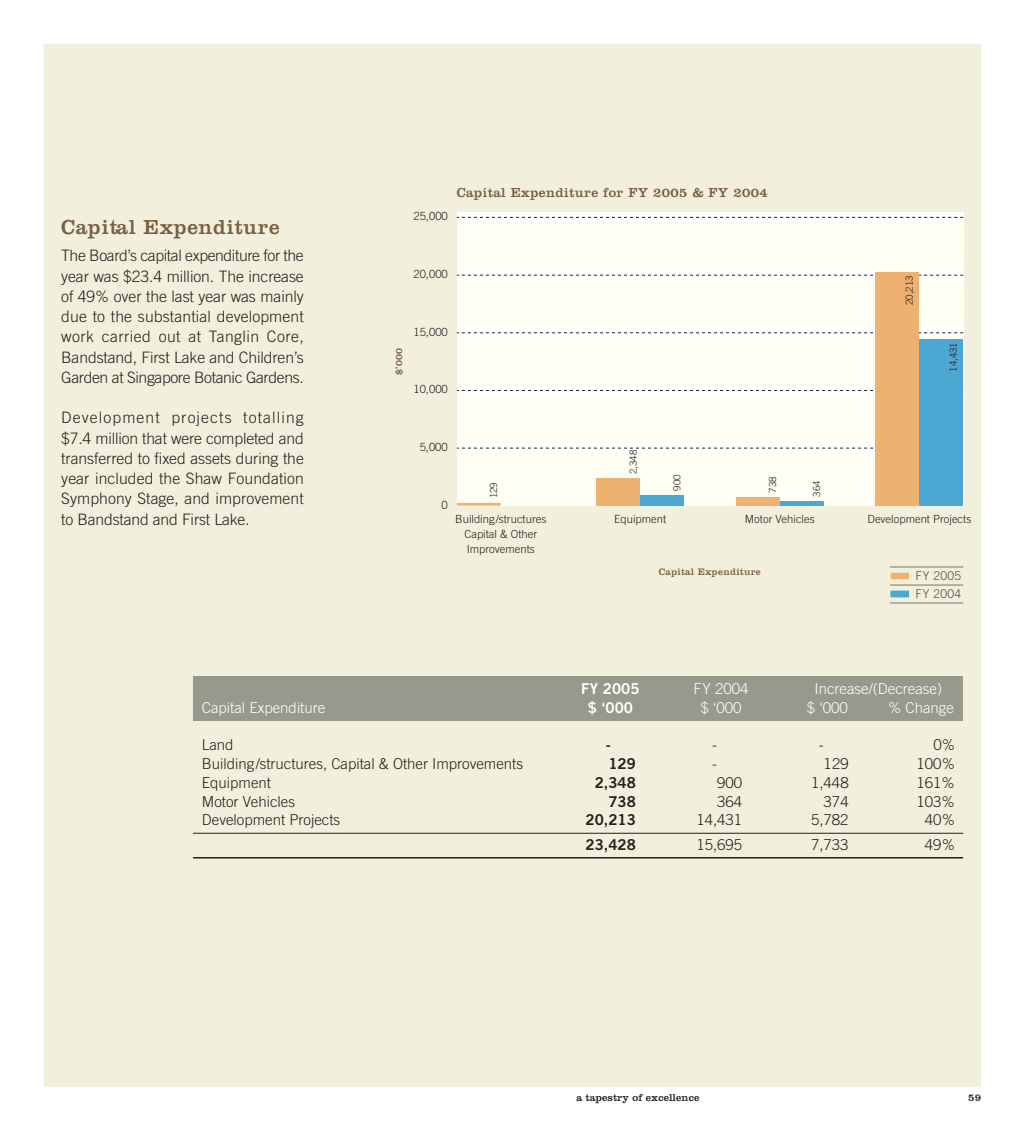
<style>
.page{position:relative;width:1020px;height:1128px;background:#fff}
.page>*{position:absolute;margin:0;border:0;box-sizing:border-box;transform-origin:0 0}
.t1{font:21px "Clarendon";letter-spacing:.03em;color:#795e42}
.t2{font:300 15.75px/20.2px "Trade Gothic";letter-spacing:-.01em;color:#231f20;text-align:justify}
.t3{font:300 15px "Trade Gothic";color:#231f20}
.t4{font:300 15px "Trade Gothic";color:#fff}
.t5{font:15px "Trade Gothic Bold Two";color:#231f20}
.t6{font:15px "Trade Gothic Bold Two";color:#fff}
.t7{font:13.5px "Clarendon";letter-spacing:.03em;color:#795e42}
.t8{font:300 12px/18px "Trade Gothic";letter-spacing:.03em;color:#4c4c4e}
.t9{font:300 11.25px/14.7px "Trade Gothic";color:#231f20;text-align:center}
.t10{font:10.5px "Clarendon";letter-spacing:.01em;color:#231f20}
.t11{font:300 9.75px "Trade Gothic";color:#231f20}
.t12{font:9.75px "Clarendon";letter-spacing:.03em;color:#795e42}
</style>
<div class="page">
<div style="left:43px;top:43px;width:937px;height:1044px;background:#f2f0dc;border:2px solid #f2f0dc"></div>
<div style="left:193px;top:676px;width:770px;height:44px;background:#97998c"></div>
<hr style="left:193px;top:833px;width:770px;height:1px;background:#231f20">
<hr style="left:193px;top:857px;width:770px;height:1px;background:#231f20">
<hr style="left:889px;top:585px;width:74px;height:1px;background:#73756b">
<hr style="left:889px;top:603px;width:74px;height:1px;background:#73756b">
<hr style="left:889px;top:567px;width:74px;height:1px;background:#73756b">
<div style="left:889px;top:571px;width:21px;height:10px;background:#eeb16f;border:2px solid #f2f0dc"></div>
<div style="left:889px;top:589px;width:21px;height:9px;background:#4da7d3;border:1px solid #f2f0dc"></div>
<div style="left:457px;top:217px;width:506px;height:288px;background:#fffef2"></div>
<div style="left:457px;top:271px;width:506px;height:9px;background:#fff"></div>
<div style="left:457px;top:328px;width:506px;height:9px;background:#fff"></div>
<div style="left:457px;top:386px;width:506px;height:9px;background:#fff"></div>
<div style="left:457px;top:444px;width:506px;height:9px;background:#fff"></div>
<div style="left:457px;top:213px;width:506px;height:9px;background:#fff"></div>
<svg style="left:457px;top:448px;width:417px;height:1px"></svg>
<svg style="left:457px;top:390px;width:417px;height:1px"></svg>
<svg style="left:457px;top:332px;width:506px;height:1px"></svg>
<svg style="left:457px;top:275px;width:506px;height:1px"></svg>
<svg style="left:457px;top:217px;width:506px;height:1px"></svg>
<div style="left:919px;top:339px;width:44px;height:166px;background:#4da7d3"></div>
<div style="left:875px;top:273px;width:44px;height:233px;background:#eeb16f"></div>
<div style="left:779px;top:501px;width:44px;height:5px;background:#4da7d3"></div>
<div style="left:736px;top:497px;width:43px;height:9px;background:#eeb16f"></div>
<hr style="left:457px;top:503px;width:43px;height:3px;background:#eeb16f">
<div style="left:640px;top:495px;width:44px;height:10px;background:#4da7d3"></div>
<div style="left:596px;top:478px;width:44px;height:28px;background:#eeb16f"></div>
<h1 class="t1" style="left:61px;top:220px;width:220px">Capital Expenditure</h1>
<p class="t2" style="left:61px;top:247px;width:244px">The Board’s capital expenditure for the year was $23.4 million. The increase of 49% over the last year was mainly due to the substantial development work carried out at Tanglin Core, Bandstand, First Lake and Children’s Garden at Singapore Botanic Gardens.</p>
<p class="t2" style="left:61px;top:409px;width:244px">Development projects totalling $7.4 million that were completed and transferred to fixed assets during the year included the Shaw Foundation Symphony Stage, and improvement to Bandstand and First Lake.</p>
<p class="t9" style="left:413px;top:210px;width:36px">25,000</p>
<p class="t7" style="left:457px;top:188px;width:312px">Capital Expenditure for FY 2005 &amp; FY 2004</p>
<p class="t9" style="left:413px;top:268px;width:36px">20,000</p>
<p class="t12" style="left:395px;top:375px;width:29px;rotate:-90deg">$’000</p>
<p class="t9" style="left:413px;top:325px;width:36px">15,000</p>
<p class="t9" style="left:413px;top:383px;width:36px">10,000</p>
<p class="t11" style="left:905px;top:305px;width:31px;rotate:-90deg">20,213</p>
<p class="t11" style="left:949px;top:372px;width:31px;rotate:-90deg">14,431</p>
<p class="t9" style="left:419px;top:441px;width:30px">5,000</p>
<p class="t9" style="left:441px;top:498px;width:8px">0</p>
<p class="t11" style="left:490px;top:498px;width:18px;rotate:-90deg">129</p>
<p class="t11" style="left:629px;top:474px;width:26px;rotate:-90deg">2,348</p>
<p class="t11" style="left:673px;top:491px;width:18px;rotate:-90deg">900</p>
<p class="t11" style="left:769px;top:493px;width:18px;rotate:-90deg">738</p>
<p class="t11" style="left:813px;top:497px;width:18px;rotate:-90deg">364</p>
<p class="t9" style="left:455px;top:513px;width:93px">Building/structures<br>Capital &amp; Other<br>Improvements</p>
<p class="t9" style="left:614px;top:513px;width:53px">Equipment</p>
<p class="t9" style="left:744px;top:513px;width:71px">Motor Vehicles</p>
<p class="t9" style="left:867px;top:513px;width:105px">Development Projects</p>
<p class="t12" style="left:659px;top:568px;width:103px">Capital Expenditure</p>
<p class="t8" style="left:915px;top:568px;width:47px">FY 2005<br>FY 2004</p>
<p class="t6" style="left:581px;top:683px;width:60px">FY 2005</p>
<p class="t4" style="left:693px;top:683px;width:56px">FY 2004</p>
<p class="t4" style="left:814px;top:683px;width:129px">Increase/(Decrease)</p>
<p class="t4" style="left:202px;top:702px;width:125px">Capital Expenditure</p>
<p class="t6" style="left:587px;top:702px;width:47px">$ ‘000</p>
<p class="t4" style="left:700px;top:702px;width:42px">$ ‘000</p>
<p class="t4" style="left:806px;top:702px;width:42px">$ ‘000</p>
<p class="t4" style="left:888px;top:702px;width:67px">% Change</p>
<p class="t3" style="left:202px;top:739px;width:33px">Land</p>
<p class="t5" style="left:606px;top:739px;width:6px">-</p>
<p class="t3" style="left:712px;top:739px;width:6px">-</p>
<p class="t3" style="left:818px;top:739px;width:6px">-</p>
<p class="t3" style="left:933px;top:739px;width:23px">0%</p>
<p class="t3" style="left:202px;top:758px;width:322px">Building/structures, Capital &amp; Other Improvements</p>
<p class="t5" style="left:608px;top:758px;width:29px">129</p>
<p class="t3" style="left:712px;top:758px;width:6px">-</p>
<p class="t3" style="left:823px;top:758px;width:27px">129</p>
<p class="t3" style="left:916px;top:758px;width:40px">100%</p>
<p class="t3" style="left:202px;top:777px;width:71px">Equipment</p>
<p class="t5" style="left:594px;top:777px;width:43px">2,348</p>
<p class="t3" style="left:717px;top:777px;width:27px">900</p>
<p class="t3" style="left:811px;top:777px;width:39px">1,448</p>
<p class="t3" style="left:916px;top:777px;width:40px">161%</p>
<p class="t3" style="left:202px;top:796px;width:95px">Motor Vehicles</p>
<p class="t5" style="left:608px;top:796px;width:29px">738</p>
<p class="t3" style="left:717px;top:796px;width:27px">364</p>
<p class="t3" style="left:823px;top:796px;width:27px">374</p>
<p class="t3" style="left:916px;top:796px;width:40px">103%</p>
<p class="t3" style="left:202px;top:814px;width:140px">Development Projects</p>
<p class="t5" style="left:585px;top:814px;width:52px">20,213</p>
<p class="t3" style="left:696px;top:814px;width:47px">14,431</p>
<p class="t3" style="left:811px;top:814px;width:39px">5,782</p>
<p class="t3" style="left:924px;top:814px;width:32px">40%</p>
<p class="t5" style="left:585px;top:839px;width:52px">23,428</p>
<p class="t3" style="left:696px;top:839px;width:47px">15,695</p>
<p class="t3" style="left:811px;top:839px;width:39px">7,733</p>
<p class="t3" style="left:924px;top:839px;width:32px">49%</p>
<p class="t10" style="left:576px;top:1093px;width:124px">a tapestry of excellence</p>
<p class="t10" style="left:968px;top:1093px;width:14px">59</p>
</div>
